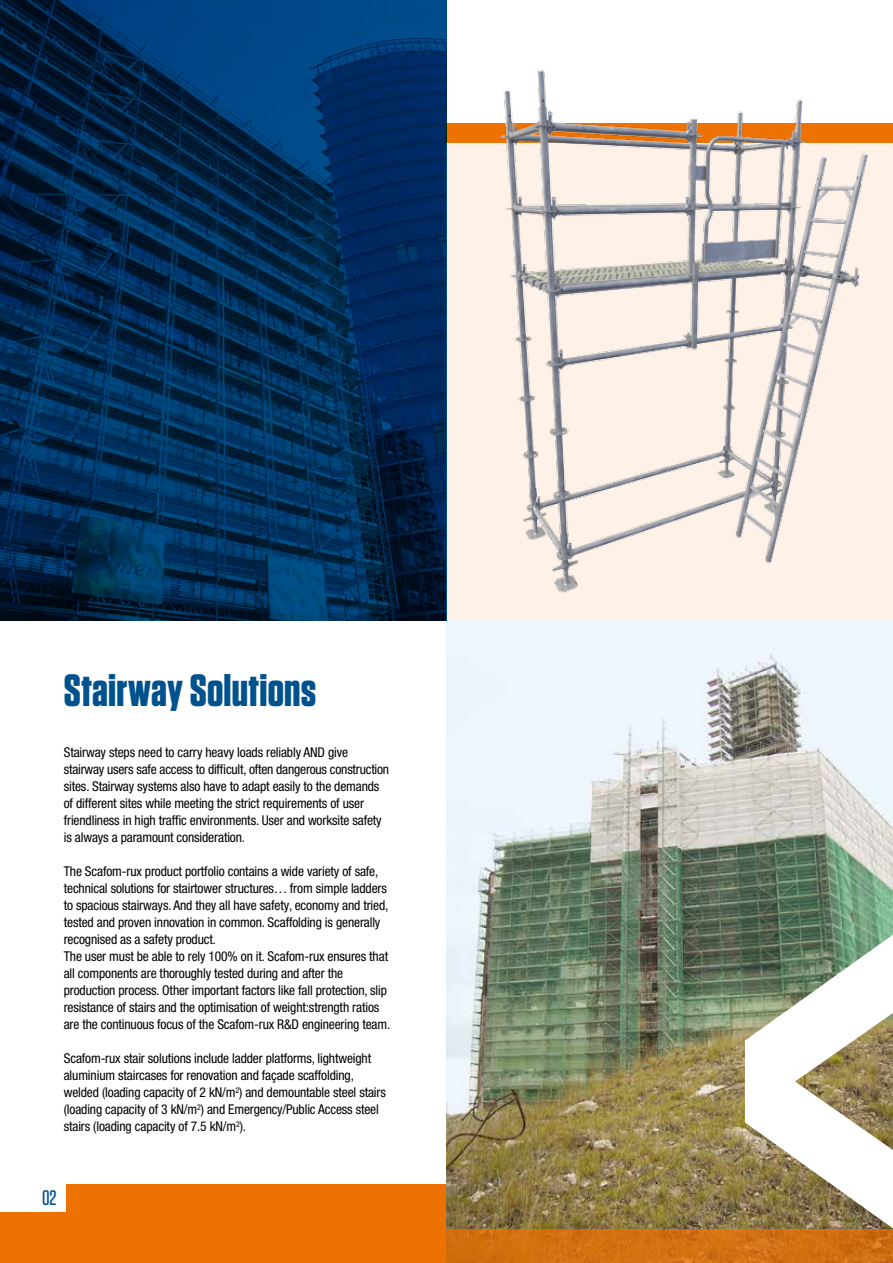
<style>
.page{position:relative;width:893px;height:1263px;background:#fff}
.page>*{position:absolute;margin:0;border:0;box-sizing:border-box;transform-origin:0 0}
.t1{font:700 45px "Tungsten";letter-spacing:.005em;color:#00528d}
.t2{font:500 21px "Tungsten";color:#00528d}
.t3{font:condensed 13.5px/17px "Helvetica Neue LT Pro";letter-spacing:-.01em;color:#000}
</style>
<div class="page">
<div style="left:0;top:1185px;width:446px;height:78px;background:#ee7203"></div>
<img style="left:446px;top:0;width:447px;height:1229px">
<svg style="left:0;top:0;width:446px;height:621px;background:#002c56"></svg>
<div style="left:0;top:1185px;width:66px;height:27px;background:#fff"></div>
<svg style="left:446px;top:1229px;width:447px;height:34px;background:#d17011"></svg>
<svg style="left:745px;top:934px;width:148px;height:294px"></svg>
<h1 class="t1" style="left:64px;top:666px;width:254px">Stairway Solutions</h1>
<p class="t3" style="left:64px;top:743px;width:327px">Stairway steps need to carry heavy loads reliably AND give stairway users safe access to difficult, often dangerous construction sites. Stairway systems also have to adapt easily to the demands of different sites while meeting the strict requirements of user friendliness in high traffic environments. User and worksite safety is always a paramount consideration.</p>
<p class="t3" style="left:64px;top:863px;width:328px">The Scafom-rux product portfolio contains a wide variety of safe, technical solutions for stairtower structures… from simple ladders to spacious stairways. And they all have safety, economy and tried, tested and proven innovation in common. Scaffolding is generally recognised as a safety product.<br>The user must be able to rely 100% on it. Scafom-rux ensures that all components are thoroughly tested during and after the production process. Other important factors like fall protection, slip resistance of stairs and the optimisation of weight:strength ratios are the continuous focus of the Scafom-rux R&amp;D engineering team.</p>
<p class="t3" style="left:64px;top:1050px;width:324px">Scafom-rux stair solutions include ladder platforms, lightweight aluminium staircases for renovation and façade scaffolding, welded (loading capacity of 2 kN/m<sup>2</sup>) and demountable steel stairs (loading capacity of 3 kN/m<sup>2</sup>) and Emergency/Public Access steel stairs (loading capacity of 7.5 kN/m<sup>2</sup>).</p>
<h2 class="t2" style="left:42px;top:1187px;width:16px">02</h2>
</div>
